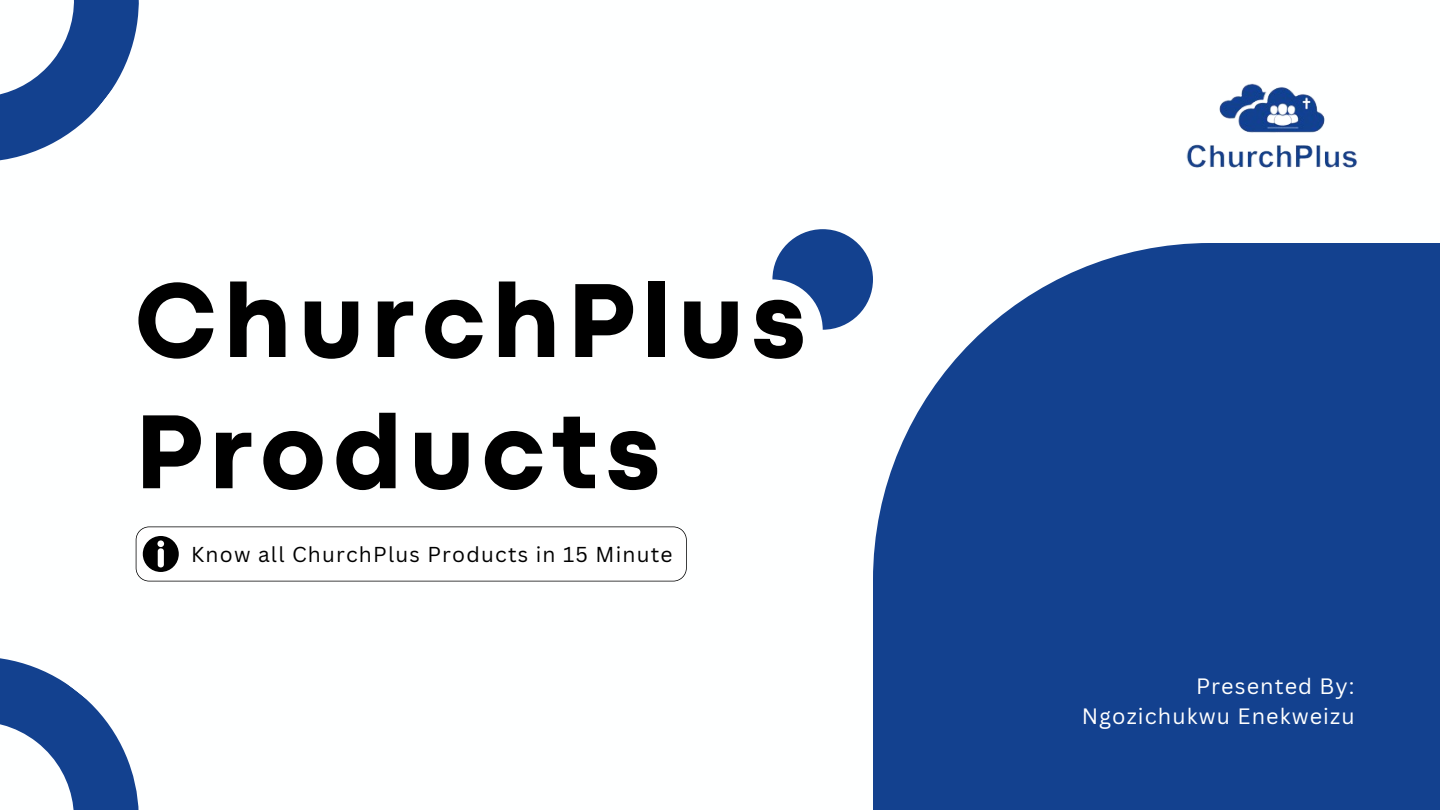
<style>
.page{position:relative;width:1440px;height:810px;background:#fff}
.page>*{position:absolute;margin:0;border:0;box-sizing:border-box;transform-origin:0 0}
.t1{font:800 109.7px/131.2px "Codec Pro";letter-spacing:.07em;color:#000}
.t2{font:21.7px/30px "Canva Sans";letter-spacing:.05em;color:#fff;text-align:right}
.t3{font:21px "Canva Sans";letter-spacing:.055em;color:#000}
</style>
<div class="page">
<svg style="left:873px;top:243px;width:567px;height:567px;background:#244f97"></svg>
<svg style="left:772px;top:229px;width:101px;height:101px;fill:#13418f"></svg>
<svg style="left:0;top:0;width:139px;height:161px"></svg>
<svg style="left:136px;top:526px;width:551px;height:55px"></svg>
<img style="left:1186px;top:83px;width:171px;height:85px">
<svg style="left:0;top:658px;width:139px;height:152px"></svg>
<p class="t1" style="left:136px;top:263px;width:671px">ChurchPlus<br>Products</p>
<p class="t3" style="left:191px;top:539px;width:483px">Know all ChurchPlus Products in 15 Minute</p>
<p class="t2" style="left:1082px;top:670px;width:274px">Presented By:<br>Ngozichukwu Enekweizu</p>
</div>
